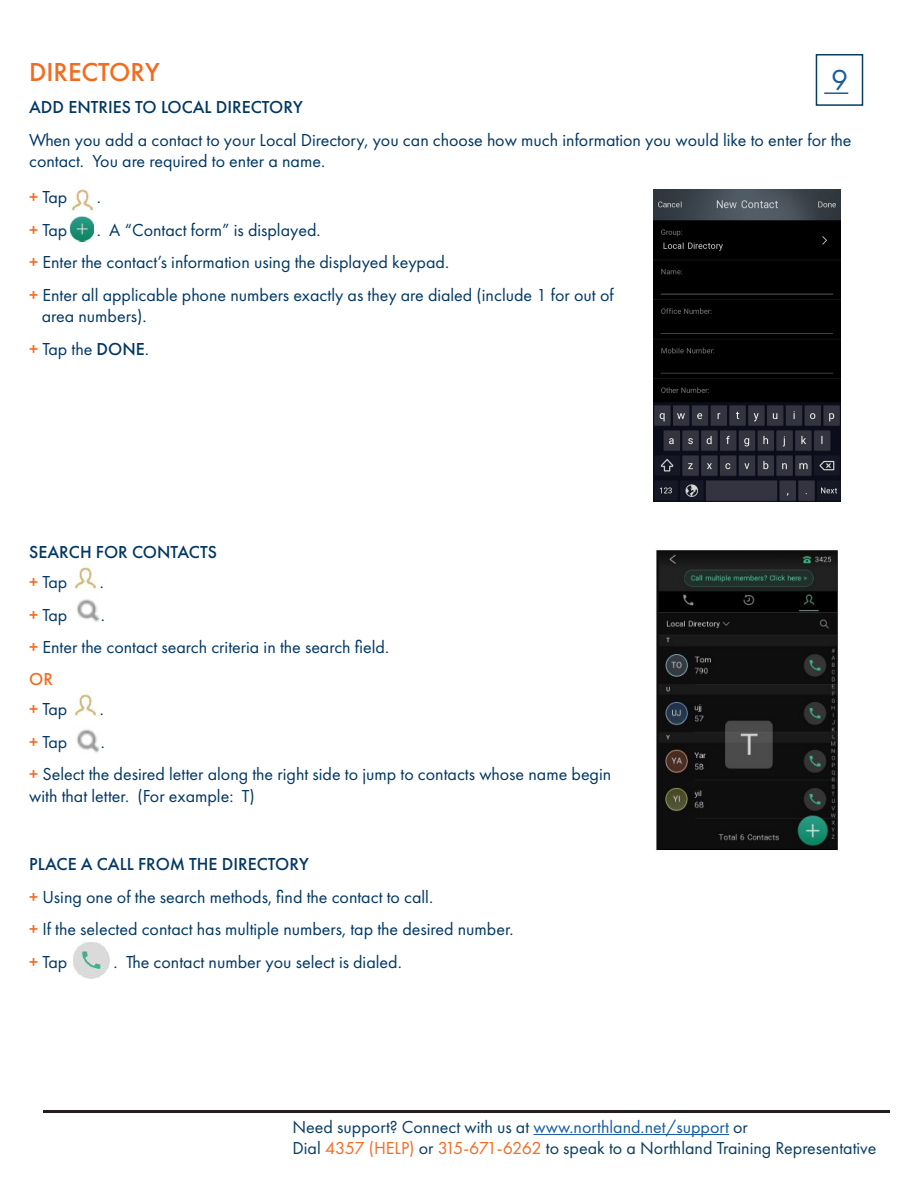
<style>
.page{position:relative;width:918px;height:1188px;background:#fff}
.page>*{position:absolute;margin:0;border:0;box-sizing:border-box;transform-origin:0 0}
.t1{font:30px "Futura PT";color:#175d9e}
.t2{font:500 27px "Futura PT";color:#f36b21}
.t3{font:18px/21.6px "Futura PT";color:#003764}
.t4{font:18px "Futura PT";color:#083d62}
.t5{font:500 18px "Futura PT";color:#003764}
.t6{font:500 18px "Futura PT";color:#f36b21}
.s1{font-weight:500;color:#f36b21}
.s2{font-weight:500}
.s3{color:#175d9e}
.s4{color:#f36b21}
</style>
<div class="page">
<div style="left:816px;top:54px;width:47px;height:52px;border:2px solid #083d62"></div>
<hr style="left:824px;top:92px;width:24px;height:2px;background:#175d9e">
<hr style="left:43px;top:1111px;width:846px;height:2px;background:#231f20">
<hr style="left:533px;top:1134px;width:196px;height:1px;background:#175d9e">
<img style="left:68px;top:185px;width:28px;height:27px">
<img style="left:71px;top:216px;width:23px;height:25px">
<img style="left:73px;top:566px;width:26px;height:24px">
<img style="left:73px;top:693px;width:26px;height:24px">
<img style="left:654px;top:190px;width:187px;height:312px">
<img style="left:656px;top:550px;width:182px;height:300px">
<img style="left:76px;top:599px;width:24px;height:23px">
<img style="left:76px;top:729px;width:24px;height:24px">
<img style="left:72px;top:942px;width:37px;height:37px">
<p class="t2" style="left:29px;top:56px;width:132px">DIRECTORY</p>
<p class="t5" style="left:29px;top:97px;width:275px">ADD ENTRIES TO LOCAL DIRECTORY</p>
<p class="t3" style="left:29px;top:129px;width:824px">When you add a contact to your Local Directory, you can choose how much information you would like to enter for the contact. You are required to enter a name.</p>
<p class="t3" style="left:29px;top:187px;width:40px"><span class="s1">+</span> Tap</p>
<p class="t3" style="left:97px;top:187px;width:6px">.</p>
<p class="t3" style="left:29px;top:219px;width:40px"><span class="s1">+</span> Tap</p>
<p class="t3" style="left:97px;top:219px;width:225px">. A “Contact form” is displayed.</p>
<p class="t3" style="left:29px;top:251px;width:422px"><span class="s1">+</span> Enter the contact’s information using the displayed keypad.</p>
<p class="t3" style="left:29px;top:284px;width:586px"><span class="s1">+</span> Enter all applicable phone numbers exactly as they are dialed (include 1 for out of</p>
<p class="t3" style="left:42px;top:305px;width:106px">area numbers).</p>
<p class="t3" style="left:29px;top:338px;width:121px"><span class="s1">+</span> Tap the <span class="s2">DONE</span>.</p>
<p class="t1" style="left:831px;top:62px;width:19px">9</p>
<p class="t5" style="left:29px;top:541px;width:189px">SEARCH FOR CONTACTS</p>
<p class="t3" style="left:29px;top:571px;width:40px"><span class="s1">+</span> Tap</p>
<p class="t3" style="left:100px;top:571px;width:6px">.</p>
<p class="t3" style="left:29px;top:604px;width:40px"><span class="s1">+</span> Tap</p>
<p class="t3" style="left:101px;top:604px;width:6px">.</p>
<p class="t3" style="left:29px;top:636px;width:361px"><span class="s1">+</span> Enter the contact search criteria in the search field.</p>
<p class="t6" style="left:29px;top:669px;width:25px">OR</p>
<p class="t3" style="left:29px;top:699px;width:40px"><span class="s1">+</span> Tap</p>
<p class="t3" style="left:100px;top:699px;width:6px">.</p>
<p class="t3" style="left:29px;top:731px;width:40px"><span class="s1">+</span> Tap</p>
<p class="t3" style="left:101px;top:731px;width:6px">.</p>
<p class="t3" style="left:29px;top:763px;width:584px"><span class="s1">+</span> Select the desired letter along the right side to jump to contacts whose name begin with that letter. (For example: T)</p>
<p class="t5" style="left:29px;top:854px;width:281px">PLACE A CALL FROM THE DIRECTORY</p>
<p class="t3" style="left:29px;top:886px;width:405px"><span class="s1">+</span> Using one of the search methods, find the contact to call.</p>
<p class="t3" style="left:29px;top:918px;width:486px"><span class="s1">+</span> If the selected contact has multiple numbers, tap the desired number.</p>
<p class="t3" style="left:29px;top:951px;width:40px"><span class="s1">+</span> Tap</p>
<p class="t3" style="left:114px;top:951px;width:290px">. The contact number you select is dialed.</p>
<p class="t4" style="left:292px;top:1116px;width:457px">Need support? Connect with us at <span class="s3">www.northland.net/support</span> or</p>
<p class="t4" style="left:292px;top:1137px;width:586px">Dial <span class="s4">4357 (HELP)</span> or <span class="s4">315-671-6262</span> to speak to a Northland Training Representative</p>
</div>
